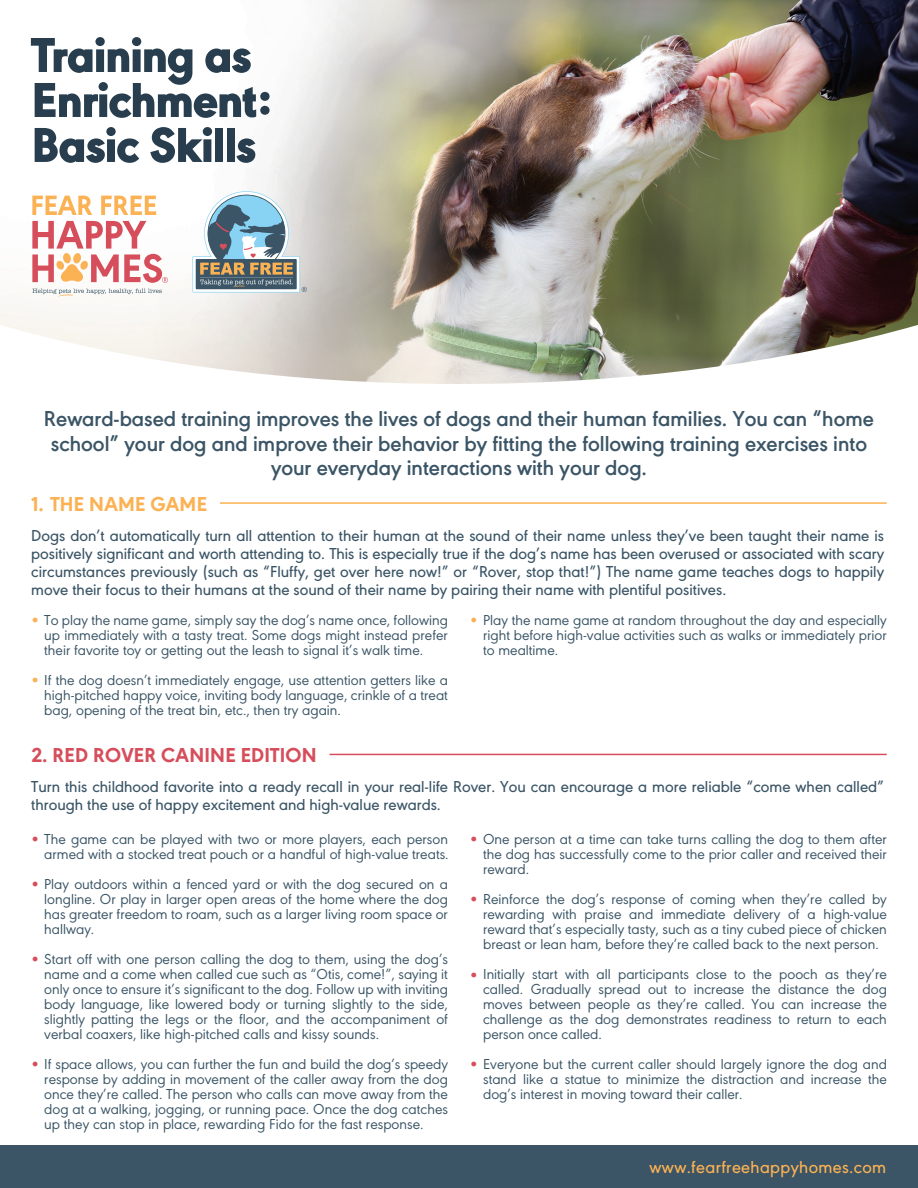
<style>
.page{position:relative;width:918px;height:1188px;background:#fff}
.page>*{position:absolute;margin:0;border:0;box-sizing:border-box;transform-origin:0 0}
.t1{font:900 51px/45px "URW Geometric";letter-spacing:-.02em;color:#283e4e}
.t2{font:600 22.5px/24px "URW Geometric";color:#3b5566;text-align:center}
.t3{font:800 21px "URW Geometric";letter-spacing:.01em;color:#d64e5b}
.t4{font:800 21px "URW Geometric";letter-spacing:.01em;color:#fbb254}
.t5{font:500 18px "URW Geometric";letter-spacing:.02em;color:#fbb254}
.t6{font:500 16.5px/18px "URW Geometric";color:#3b5566;text-align:justify}
.t7{font:15px/15px "URW Geometric";color:#3b5566;text-align:justify}
.t8{font:700 15px "URW Geometric";color:#d64e5b}
.s1{font-weight:700;color:#fbb254}
.s2{font-weight:700;color:#d64e5b}
</style>
<div class="page">
<div style="left:0;top:1146px;width:918px;height:42px;background:#3b5566"></div>
<img style="left:0;top:0;width:918px;height:384px">
<hr style="left:220px;top:502px;width:667px;height:2px;background:#fbb254">
<hr style="left:330px;top:754px;width:557px;height:1px;background:#d64e5b">
<svg style="left:192px;top:191px;width:115px;height:102px"></svg>
<svg style="left:32px;top:196px;width:60px;height:19px"></svg>
<svg style="left:101px;top:196px;width:55px;height:19px"></svg>
<svg style="left:32px;top:289px;width:130px;height:8px"></svg>
<svg style="left:32px;top:221px;width:136px;height:62px"></svg>
<h1 class="t1" style="left:32px;top:29px;width:242px">Training as<br>Enrichment:<br>Basic Skills</h1>
<h2 class="t2" style="left:44px;top:405px;width:832px">Reward-based training improves the lives of dogs and their human families. You can “home school” your dog and improve their behavior by fitting the following training exercises into your everyday interactions with your dog.</h2>
<h3 class="t4" style="left:31px;top:488px;width:177px">1. THE NAME GAME</h3>
<p class="t6" style="left:31px;top:525px;width:854px">Dogs don’t automatically turn all attention to their human at the sound of their name unless they’ve been taught their name is positively significant and worth attending to. This is especially true if the dog’s name has been overused or associated with scary circumstances previously (such as “Fluffy, get over here now!” or “Rover, stop that!”) The name game teaches dogs to happily move their focus to their humans at the sound of their name by pairing their name with plentiful positives.</p>
<p class="t7" style="left:44px;top:611px;width:405px;text-indent:-13px"><span class="s1">•</span> To play the name game, simply say the dog’s name once, following up immediately with a tasty treat. Some dogs might instead prefer their favorite toy or getting out the leash to signal it’s walk time.</p>
<p class="t7" style="left:44px;top:671px;width:405px;text-indent:-13px"><span class="s1">•</span> If the dog doesn’t immediately engage, use attention getters like a high-pitched happy voice, inviting body language, crinkle of a treat bag, opening of the treat bin, etc., then try again.</p>
<p class="t7" style="left:483px;top:611px;width:405px;text-indent:-13px"><span class="s1">•</span> Play the name game at random throughout the day and especially right before high-value activities such as walks or immediately prior to mealtime.</p>
<h3 class="t3" style="left:31px;top:740px;width:287px">2. RED ROVER CANINE EDITION</h3>
<p class="t6" style="left:31px;top:777px;width:854px">Turn this childhood favorite into a ready recall in your real-life Rover. You can encourage a more reliable “come when called” through the use of happy excitement and high-value rewards.</p>
<p class="t7" style="left:31px;top:830px;width:419px;text-align:right"><span class="s2">•</span> The game can be played with two or more players, each person armed with a stocked treat pouch or a handful of high-value treats.</p>
<p class="t7" style="left:44px;top:875px;width:405px;text-indent:-13px"><span class="s2">•</span> Play outdoors within a fenced yard or with the dog secured on a longline. Or play in larger open areas of the home where the dog has greater freedom to roam, such as a larger living room space or hallway.</p>
<p class="t7" style="left:44px;top:950px;width:405px;text-indent:-13px"><span class="s2">•</span> Start off with one person calling the dog to them, using the dog’s name and a come when called cue such as “Otis, come!”, saying it only once to ensure it’s significant to the dog. Follow up with inviting body language, like lowered body or turning slightly to the side, slightly patting the legs or the floor, and the accompaniment of verbal coaxers, like high-pitched calls and kissy sounds.</p>
<p class="t7" style="left:44px;top:1055px;width:405px;text-indent:-13px"><span class="s2">•</span> If space allows, you can further the fun and build the dog’s speedy response by adding in movement of the caller away from the dog once they’re called. The person who calls can move away from the dog at a walking, jogging, or running pace. Once the dog catches up they can stop in place, rewarding Fido for the fast response.</p>
<p class="t7" style="left:483px;top:830px;width:405px;text-indent:-13px"><span class="s2">•</span> One person at a time can take turns calling the dog to them after the dog has successfully come to the prior caller and received their reward.</p>
<p class="t7" style="left:483px;top:890px;width:405px;text-indent:-13px"><span class="s2">•</span> Reinforce the dog’s response of coming when they’re called by rewarding with praise and immediate delivery of a high-value reward that’s especially tasty, such as a tiny cubed piece of chicken breast or lean ham, before they’re called back to the next person.</p>
<p class="t7" style="left:483px;top:965px;width:405px">Initially start with all participants close to the pooch as they’re called. Gradually spread out to increase the distance the dog moves between people as they’re called. You can increase the challenge as the dog demonstrates readiness to return to each person once called.</p>
<p class="t7" style="left:483px;top:1055px;width:405px;text-indent:-13px"><span class="s2">•</span> Everyone but the current caller should largely ignore the dog and stand like a statue to minimize the distraction and increase the dog’s interest in moving toward their caller.</p>
<p class="t8" style="left:470px;top:964px;width:9px">•</p>
<p class="t5" style="left:650px;top:1154px;width:238px">www.fearfreehappyhomes.com</p>
</div>
